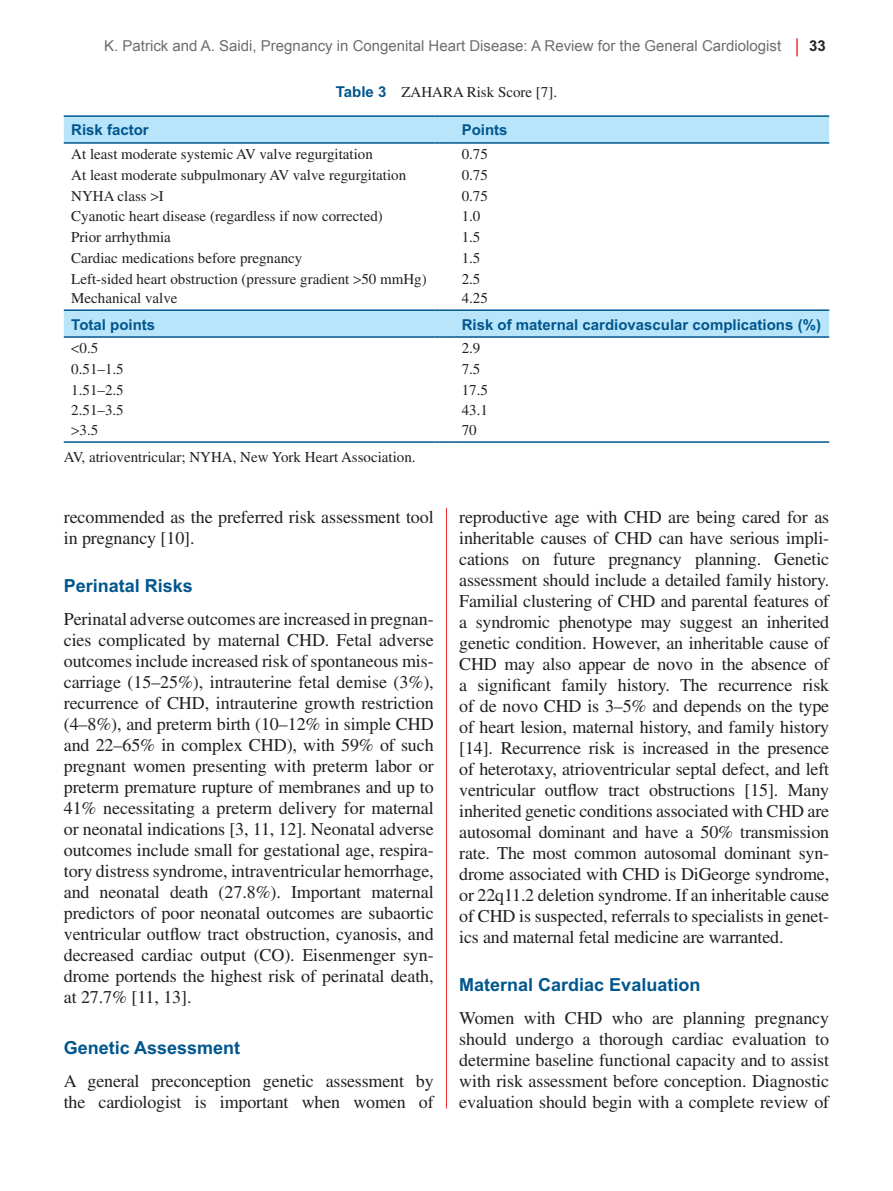
<style>
.page{position:relative;width:893px;height:1191px;background:#fff}
.page>*{position:absolute;margin:0;border:0;box-sizing:border-box;transform-origin:0 0}
.t1{font:18px/21px "Times";letter-spacing:-.005em;color:#231f20;text-align:justify}
.t2{font:700 18px "Arial";color:#01568d}
.t3{font:15px "Times";color:#231f20}
.t4{font:15px "Arial";color:#6c6d70}
.t5{font:700 15px "Arial";color:#01568d}
.t6{font:700 15px "Arial";color:#231f20}
.s1{font-family:"Arial";font-weight:700;color:#01568d}
</style>
<div class="page">
<svg style="left:796px;top:38px;width:2px;height:18px"></svg>
<hr style="left:446px;top:508px;width:1px;height:600px;background:#ee3034">
<svg style="left:64px;top:117px;width:765px;height:219px"></svg>
<hr style="left:64px;top:441px;width:370px;height:2px;background:#01568d">
<hr style="left:434px;top:441px;width:20px;height:2px;background:#01568d">
<hr style="left:454px;top:441px;width:375px;height:2px;background:#01568d">
<hr style="left:64px;top:115px;width:370px;height:2px;background:#01568d">
<hr style="left:434px;top:115px;width:20px;height:2px;background:#01568d">
<hr style="left:454px;top:115px;width:375px;height:2px;background:#01568d">
<hr style="left:64px;top:142px;width:370px;height:2px;background:#01568d">
<hr style="left:434px;top:142px;width:20px;height:2px;background:#01568d">
<hr style="left:454px;top:142px;width:375px;height:2px;background:#01568d">
<hr style="left:64px;top:336px;width:370px;height:2px;background:#01568d">
<hr style="left:434px;top:336px;width:20px;height:2px;background:#01568d">
<hr style="left:454px;top:336px;width:375px;height:2px;background:#01568d">
<hr style="left:64px;top:309px;width:370px;height:2px;background:#01568d">
<hr style="left:434px;top:309px;width:20px;height:2px;background:#01568d">
<hr style="left:454px;top:309px;width:375px;height:2px;background:#01568d">
<svg style="left:151px;top:193px;width:7px;height:8px"></svg>
<svg style="left:354px;top:276px;width:7px;height:8px"></svg>
<p class="t4" style="left:104px;top:36px;width:678px">K. Patrick and A. Saidi, Pregnancy in Congenital Heart Disease: A Review for the General Cardiologist</p>
<p class="t6" style="left:809px;top:37px;width:18px">33</p>
<p class="t3" style="left:336px;top:84px;width:223px"><span class="s1">Table 3</span> ZAHARA Risk Score [7].</p>
<p class="t5" style="left:71px;top:122px;width:79px">Risk factor</p>
<p class="t5" style="left:462px;top:122px;width:47px">Points</p>
<p class="t3" style="left:71px;top:146px;width:303px">At least moderate systemic AV valve regurgitation</p>
<p class="t3" style="left:462px;top:146px;width:28px">0.75</p>
<p class="t3" style="left:71px;top:166px;width:336px">At least moderate subpulmonary AV valve regurgitation</p>
<p class="t3" style="left:462px;top:166px;width:28px">0.75</p>
<p class="t3" style="left:71px;top:187px;width:94px">NYHA class I</p>
<p class="t3" style="left:462px;top:187px;width:28px">0.75</p>
<p class="t3" style="left:71px;top:208px;width:313px">Cyanotic heart disease (regardless if now corrected)</p>
<p class="t3" style="left:462px;top:208px;width:20px">1.0</p>
<p class="t3" style="left:71px;top:229px;width:101px">Prior arrhythmia</p>
<p class="t3" style="left:462px;top:229px;width:20px">1.5</p>
<p class="t3" style="left:71px;top:249px;width:233px">Cardiac medications before pregnancy</p>
<p class="t3" style="left:462px;top:249px;width:20px">1.5</p>
<p class="t3" style="left:71px;top:270px;width:357px">Left-sided heart obstruction (pressure gradient 50 mmHg)</p>
<p class="t3" style="left:462px;top:270px;width:20px">2.5</p>
<p class="t3" style="left:71px;top:289px;width:108px">Mechanical valve</p>
<p class="t3" style="left:462px;top:289px;width:28px">4.25</p>
<p class="t5" style="left:71px;top:316px;width:85px">Total points</p>
<p class="t5" style="left:462px;top:316px;width:361px">Risk of maternal cardiovascular complications (%)</p>
<p class="t3" style="left:80px;top:340px;width:20px">0.5</p>
<p class="t3" style="left:462px;top:340px;width:20px">2.9</p>
<p class="t3" style="left:71px;top:360px;width:54px">0.51–1.5</p>
<p class="t3" style="left:462px;top:360px;width:20px">7.5</p>
<p class="t3" style="left:71px;top:381px;width:54px">1.51–2.5</p>
<p class="t3" style="left:462px;top:381px;width:28px">17.5</p>
<p class="t3" style="left:71px;top:402px;width:54px">2.51–3.5</p>
<p class="t3" style="left:462px;top:402px;width:28px">43.1</p>
<p class="t3" style="left:80px;top:421px;width:20px">3.5</p>
<p class="t3" style="left:462px;top:421px;width:16px">70</p>
<p class="t3" style="left:64px;top:449px;width:353px">AV, atrioventricular; NYHA, New York Heart Association.</p>
<p class="t1" style="left:64px;top:506px;width:371px">recommended as the preferred risk assessment tool in pregnancy [10].</p>
<p class="t2" style="left:64px;top:575px;width:131px">Perinatal Risks</p>
<p class="t1" style="left:64px;top:608px;width:371px">Perinatal adverse outcomes are increased in pregnan&shy;cies complicated by maternal CHD. Fetal adverse outcomes include increased risk of spontaneous mis&shy;carriage (15–25%), intrauterine fetal demise (3%), recurrence of CHD, intrauterine growth restriction (4–8%), and preterm birth (10–12% in simple CHD and 22–65% in complex CHD), with 59% of such pregnant women presenting with preterm labor or preterm premature rupture of membranes and up to 41% necessitating a preterm delivery for maternal or neonatal indications [3, 11, 12]. Neonatal adverse outcomes include small for gestational age, respira&shy;tory distress syndrome, intraventricular hemorrhage, and neonatal death (27.8%). Important maternal predictors of poor neonatal outcomes are subaortic ventricular outflow tract obstruction, cyanosis, and decreased cardiac output (CO). Eisenmenger syn&shy;drome portends the highest risk of perinatal death, at 27.7% [11, 13].</p>
<p class="t2" style="left:64px;top:1038px;width:178px">Genetic Assessment</p>
<p class="t1" style="left:64px;top:1070px;width:371px">A general preconception genetic assessment by the cardiologist is important when women of</p>
<p class="t1" style="left:459px;top:506px;width:371px">reproductive age with CHD are being cared for as inheritable causes of CHD can have serious impli&shy;cations on future pregnancy planning. Genetic assessment should include a detailed family history.<br>Familial clustering of CHD and parental features of a syndromic phenotype may suggest an inherited genetic condition. However, an inheritable cause of CHD may also appear de novo in the absence of a significant family history. The recurrence risk of de novo CHD is 3–5% and depends on the type of heart lesion, maternal history, and family history [14]. Recurrence risk is increased in the presence of heterotaxy, atrioventricular septal defect, and left ventricular outflow tract obstructions [15]. Many inherited genetic conditions associated with CHD are autosomal dominant and have a 50% transmission rate. The most common autosomal dominant syn&shy;drome associated with CHD is DiGeorge syndrome, or 22q11.2 deletion syndrome. If an inheritable cause of CHD is suspected, referrals to specialists in genet&shy;ics and maternal fetal medicine are warranted.</p>
<p class="t2" style="left:459px;top:975px;width:243px">Maternal Cardiac Evaluation</p>
<p class="t1" style="left:459px;top:1007px;width:371px">Women with CHD who are planning pregnancy should undergo a thorough cardiac evaluation to determine baseline functional capacity and to assist with risk assessment before conception. Diagnostic evaluation should begin with a complete review of</p>
</div>
